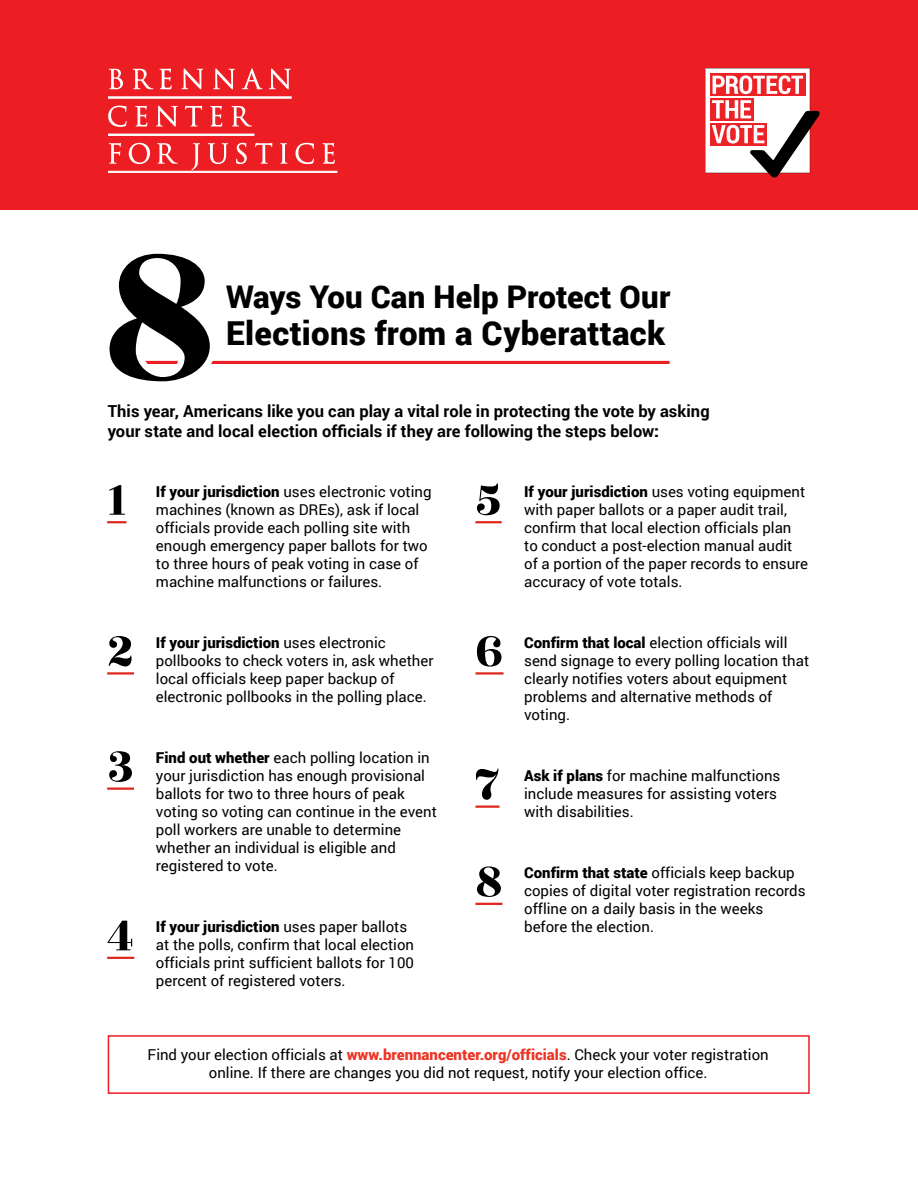
<style>
.page{position:relative;width:918px;height:1188px;background:#fff}
.page>*{position:absolute;margin:0;border:0;box-sizing:border-box;transform-origin:0 0}
.t1{font:213.3px "Rozha One";color:#000}
.t2{font:51px "Rozha One";color:#000}
.t3{font:900 33px "Roboto";letter-spacing:.01em;color:#000}
.t4{font:900 31.2px "Roboto";letter-spacing:.005em;color:#000}
.t5{font:700 16.5px/19.5px "Roboto";letter-spacing:.005em;color:#000}
.t6{font:15px/18px "Roboto";color:#000}
.s1{font-weight:900}
.s2{font-weight:900;color:#ee3425}
</style>
<div class="page">
<svg style="left:107px;top:521px;width:19px;height:2px"></svg>
<hr style="left:107px;top:672px;width:27px;height:3px;background:#df271c">
<hr style="left:107px;top:788px;width:27px;height:2px;background:#df271c">
<hr style="left:107px;top:957px;width:27px;height:2px;background:#df271c">
<hr style="left:475px;top:521px;width:27px;height:2px;background:#df271c">
<hr style="left:475px;top:672px;width:29px;height:3px;background:#df271c">
<hr style="left:475px;top:806px;width:24px;height:2px;background:#df271c">
<hr style="left:475px;top:903px;width:27px;height:2px;background:#df271c">
<div style="left:0;top:0;width:917px;height:210px;background:#ed1d24"></div>
<svg style="left:705px;top:68px;width:115px;height:110px"></svg>
<hr style="left:107px;top:361px;width:563px;height:3px;background:#ed1d24">
<svg style="left:107px;top:360px;width:115px;height:4px"></svg>
<div style="left:108px;top:1035px;width:702px;height:59px;border:2px solid #ed1d24"></div>
<svg style="left:109px;top:69px;width:14px;height:20px"></svg>
<svg style="left:133px;top:69px;width:20px;height:20px"></svg>
<svg style="left:159px;top:69px;width:13px;height:20px"></svg>
<svg style="left:182px;top:68px;width:21px;height:21px"></svg>
<svg style="left:213px;top:68px;width:22px;height:21px"></svg>
<svg style="left:242px;top:68px;width:21px;height:21px"></svg>
<svg style="left:269px;top:68px;width:22px;height:21px"></svg>
<svg style="left:108px;top:106px;width:19px;height:21px"></svg>
<svg style="left:135px;top:106px;width:12px;height:21px"></svg>
<svg style="left:156px;top:106px;width:22px;height:21px"></svg>
<svg style="left:185px;top:106px;width:17px;height:20px"></svg>
<svg style="left:210px;top:106px;width:12px;height:21px"></svg>
<svg style="left:232px;top:106px;width:20px;height:20px"></svg>
<svg style="left:109px;top:143px;width:12px;height:21px"></svg>
<svg style="left:129px;top:143px;width:21px;height:21px"></svg>
<svg style="left:157px;top:143px;width:21px;height:21px"></svg>
<svg style="left:191px;top:143px;width:9px;height:27px"></svg>
<svg style="left:208px;top:143px;width:20px;height:21px"></svg>
<svg style="left:236px;top:143px;width:11px;height:21px"></svg>
<svg style="left:255px;top:143px;width:17px;height:21px"></svg>
<svg style="left:280px;top:143px;width:8px;height:21px"></svg>
<svg style="left:295px;top:143px;width:19px;height:21px"></svg>
<svg style="left:323px;top:143px;width:12px;height:21px"></svg>
<hr style="left:108px;top:97px;width:183px;height:1px;background:#fff">
<hr style="left:108px;top:134px;width:146px;height:2px;background:#fff">
<div style="left:108px;top:171px;width:229px;height:2px;background:#fff;border:1px solid #fff"></div>
<h1 class="t1" style="left:103px;top:182px;width:115px">8</h1>
<h3 class="t4" style="left:226px;top:275px;width:446px">Ways You Can Help Protect Our</h3>
<h3 class="t3" style="left:226px;top:310px;width:441px">Elections from a Cyberattack</h3>
<p class="t5" style="left:108px;top:401px;width:603px">This year, Americans like you can play a vital role in protecting the vote by asking your state and local election officials if they are following the steps below<span class="s1">:</span></p>
<h2 class="t2" style="left:107px;top:468px;width:21px">1</h2>
<p class="t6" style="left:156px;top:482px;width:277px"><span class="s1">If your jurisdiction</span> uses electronic voting machines (known as DREs), ask if local officials provide each polling site with enough emergency paper ballots for two to three hours of peak voting in case of machine malfunctions or failures.</p>
<h2 class="t2" style="left:107px;top:619px;width:28px">2</h2>
<p class="t6" style="left:156px;top:633px;width:279px"><span class="s1">If your jurisdiction</span> uses electronic pollbooks to check voters in, ask whether local officials keep paper backup of electronic pollbooks in the polling place.</p>
<h2 class="t2" style="left:107px;top:734px;width:28px">3</h2>
<p class="t6" style="left:156px;top:748px;width:282px"><span class="s1">Find out whether</span> each polling location in your jurisdiction has enough provisional ballots for two to three hours of peak voting so voting can continue in the event poll workers are unable to determine whether an individual is eligible and registered to vote.</p>
<h2 class="t2" style="left:107px;top:903px;width:29px">4</h2>
<p class="t6" style="left:156px;top:917px;width:260px"><span class="s1">If your jurisdiction</span> uses paper ballots at the polls, confirm that local election officials print sufficient ballots for 100 percent of registered voters.</p>
<h2 class="t2" style="left:475px;top:468px;width:28px">5</h2>
<p class="t6" style="left:524px;top:482px;width:286px"><span class="s1">If your jurisdiction</span> uses voting equipment with paper ballots or a paper audit trail, confirm that local election officials plan to conduct a post-election manual audit of a portion of the paper records to ensure accuracy of vote totals.</p>
<h2 class="t2" style="left:475px;top:619px;width:30px">6</h2>
<p class="t6" style="left:524px;top:633px;width:287px"><span class="s1">Confirm that local</span> election officials will send signage to every polling location that clearly notifies voters about equipment problems and alternative methods of voting.</p>
<h2 class="t2" style="left:475px;top:752px;width:26px">7</h2>
<p class="t6" style="left:524px;top:766px;width:258px"><span class="s1">Ask if plans</span> for machine malfunctions include measures for assisting voters with disabilities.</p>
<h2 class="t2" style="left:475px;top:849px;width:29px">8</h2>
<p class="t6" style="left:524px;top:863px;width:283px"><span class="s1">Confirm that state</span> officials keep backup copies of digital voter registration records offline on a daily basis in the weeks before the election.</p>
<p class="t6" style="left:148px;top:1045px;width:623px;text-align:center">Find your election officials at <span class="s2">www.brennancenter.org/officials</span>. Check your voter registration online. If there are changes you did not request, notify your election office.</p>
</div>
